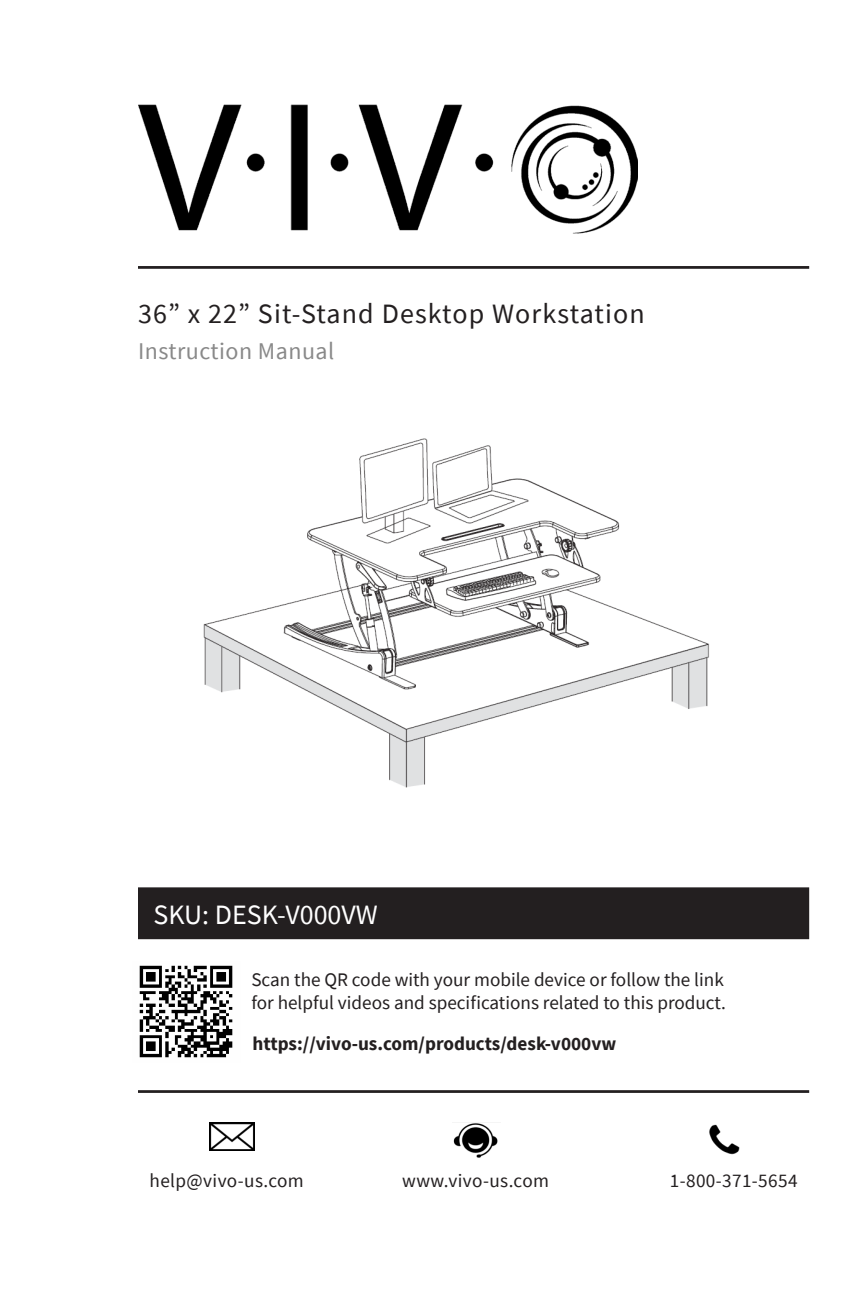
<style>
.page{position:relative;width:864px;height:1296px;background:#fff}
.page>*{position:absolute;margin:0;border:0;box-sizing:border-box;transform-origin:0 0}
.t1{font:28px "Source Sans Pro";letter-spacing:.04em;color:#231f20}
.t2{font:28px "Source Sans Pro";color:#fff}
.t3{font:24px "Source Sans Pro";letter-spacing:.02em;color:#898989}
.t4{font:19.2px/23px "Source Sans Pro";color:#231f20}
.t5{font:19.2px "Source Sans Pro";letter-spacing:.02em;color:#231f20}
.t6{font:700 19.2px "Source Sans Pro";color:#231f20}
</style>
<div class="page">
<hr style="left:138px;top:266px;width:671px;height:3px;background:#231f20">
<img style="left:138px;top:104px;width:499px;height:130px">
<img style="left:210px;top:1122px;width:45px;height:28px">
<img style="left:453px;top:1122px;width:45px;height:36px">
<img style="left:709px;top:1124px;width:31px;height:31px">
<hr style="left:138px;top:1090px;width:671px;height:3px;background:#231f20">
<div style="left:139px;top:889px;width:669px;height:49px;background:#231f20"></div>
<div style="left:138px;top:887px;width:671px;height:52px;border:2px solid #231f20"></div>
<img style="left:139px;top:965px;width:94px;height:93px">
<img style="left:203px;top:438px;width:506px;height:350px">
<p class="t1" style="left:138px;top:296px;width:508px">36” x 22” Sit-Stand Desktop Workstation</p>
<p class="t3" style="left:138px;top:336px;width:198px">Instruction Manual</p>
<p class="t2" style="left:153px;top:897px;width:226px">SKU: DESK-V000VW</p>
<p class="t4" style="left:251px;top:968px;width:476px">Scan the QR code with your mobile device or follow the link for helpful videos and specifications related to this product.</p>
<p class="t6" style="left:252px;top:1031px;width:365px">https://vivo-us.com/products/desk-v000vw</p>
<p class="t5" style="left:150px;top:1168px;width:156px">help@vivo-us.com</p>
<p class="t5" style="left:402px;top:1168px;width:148px">www.vivo-us.com</p>
<p class="t5" style="left:670px;top:1168px;width:129px">1-800-371-5654</p>
</div>
